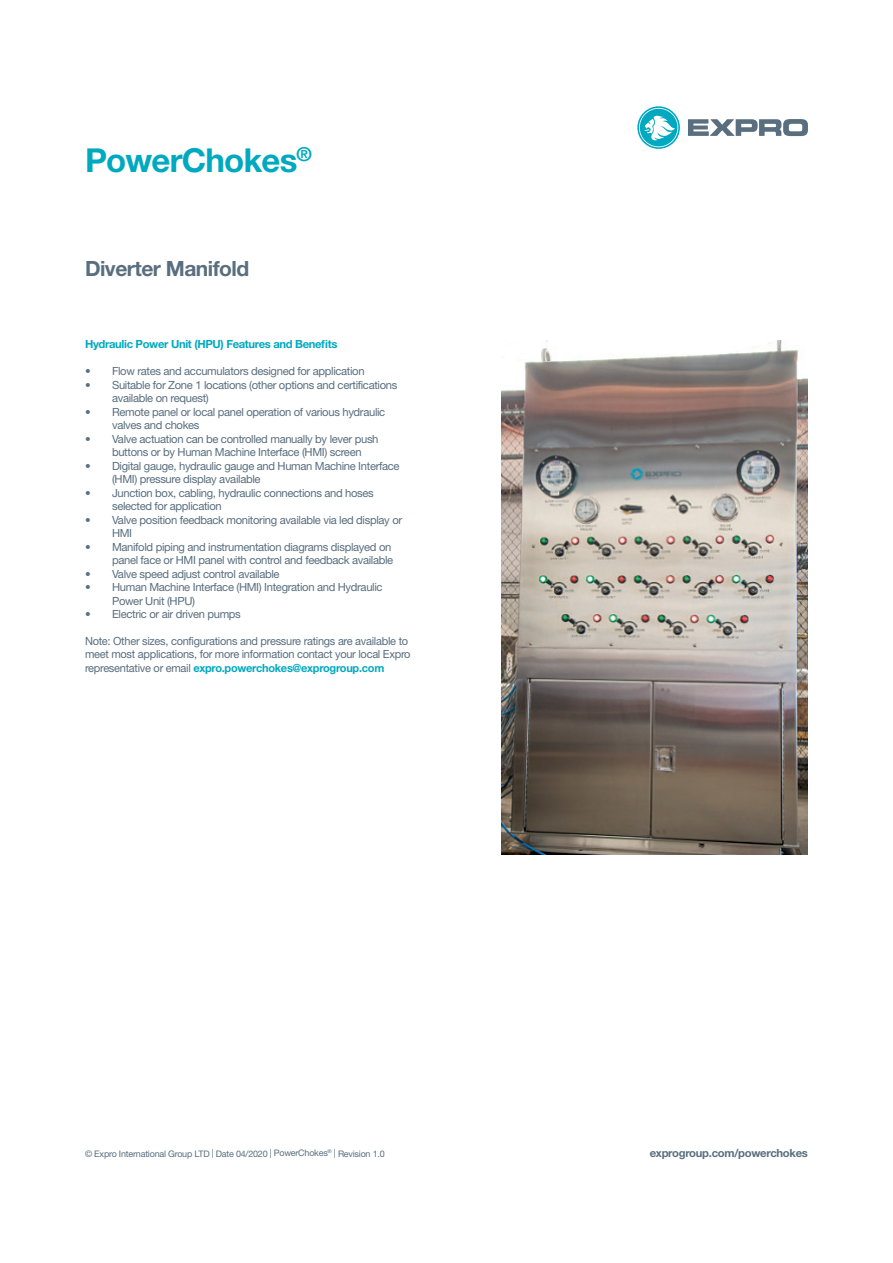
<style>
.page{position:relative;width:893px;height:1263px;background:#fff}
.page>*{position:absolute;margin:0;border:0;box-sizing:border-box;transform-origin:0 0}
.t1{font:700 33px "Helvetica Neue LT Std";letter-spacing:-.025em;color:#00a9bf}
.t2{font:700 21px "Helvetica Neue LT Std";letter-spacing:-.025em;color:#596e7e}
.t3{font:11.25px/13.5px "Helvetica Neue";letter-spacing:-.03em;color:#596e7e}
.t4{font:700 11.25px "Helvetica Neue LT Std";letter-spacing:-.03em;color:#00a9bf}
.t5{font:700 11.25px "Helvetica Neue LT Std";letter-spacing:-.025em;color:#596e7e}
.t6{font:9px "Helvetica Neue";letter-spacing:-.025em;color:#596e7e}
.s1{font-family:"Helvetica Neue LT Std";font-weight:700;color:#00a9bf}
</style>
<div class="page">
<svg style="left:688px;top:119px;width:120px;height:17px"></svg>
<svg style="left:637px;top:106px;width:43px;height:43px"></svg>
<img style="left:502px;top:340px;width:306px;height:515px">
<p class="t1" style="left:85px;top:140px;width:228px">PowerChokes<sup>®</sup></p>
<p class="t2" style="left:85px;top:255px;width:166px">Diverter Manifold</p>
<p class="t4" style="left:85px;top:337px;width:254px">Hydraulic Power Unit (HPU) Features and Benefits</p>
<p class="t3" style="left:85px;top:364px;width:281px">• Flow rates and accumulators designed for application</p>
<p class="t3" style="left:112px;top:378px;width:287px;text-indent:-27px">• Suitable for Zone 1 locations (other options and certifications available on request)</p>
<p class="t3" style="left:112px;top:405px;width:275px;text-indent:-27px">• Remote panel or local panel operation of various hydraulic valves and chokes</p>
<p class="t3" style="left:112px;top:432px;width:268px;text-indent:-27px">• Valve actuation can be controlled manually by lever push buttons or by Human Machine Interface (HMI) screen</p>
<p class="t3" style="left:112px;top:459px;width:289px;text-indent:-27px">• Digital gauge, hydraulic gauge and Human Machine Interface (HMI) pressure display available</p>
<p class="t3" style="left:112px;top:486px;width:263px;text-indent:-27px">• Junction box, cabling, hydraulic connections and hoses selected for application</p>
<p class="t3" style="left:112px;top:513px;width:292px;text-indent:-27px">• Valve position feedback monitoring available via led display or<br>HMI</p>
<p class="t3" style="left:85px;top:540px;width:310px;text-align:right">• Manifold piping and instrumentation diagrams displayed on panel face or HMI panel with control and feedback available</p>
<p class="t3" style="left:85px;top:567px;width:196px">• Valve speed adjust control available</p>
<p class="t3" style="left:112px;top:580px;width:272px;text-indent:-27px">• Human Machine Interface (HMI) Integration and Hydraulic<br>Power Unit (HPU)</p>
<p class="t3" style="left:85px;top:607px;width:157px">• Electric or air driven pumps</p>
<p class="t3" style="left:85px;top:634px;width:327px">Note: Other sizes, configurations and pressure ratings are available to meet most applications, for more information contact your local Expro representative or email <span class="s1">expro.powerchokes@exprogroup.com</span></p>
<p class="t6" style="left:85px;top:1148px;width:301px">© Expro International Group LTD | Date 04/2020 | PowerChokes<sup>®</sup> | Revision 1.0</p>
<p class="t5" style="left:650px;top:1146px;width:160px">exprogroup.com/powerchokes</p>
</div>
